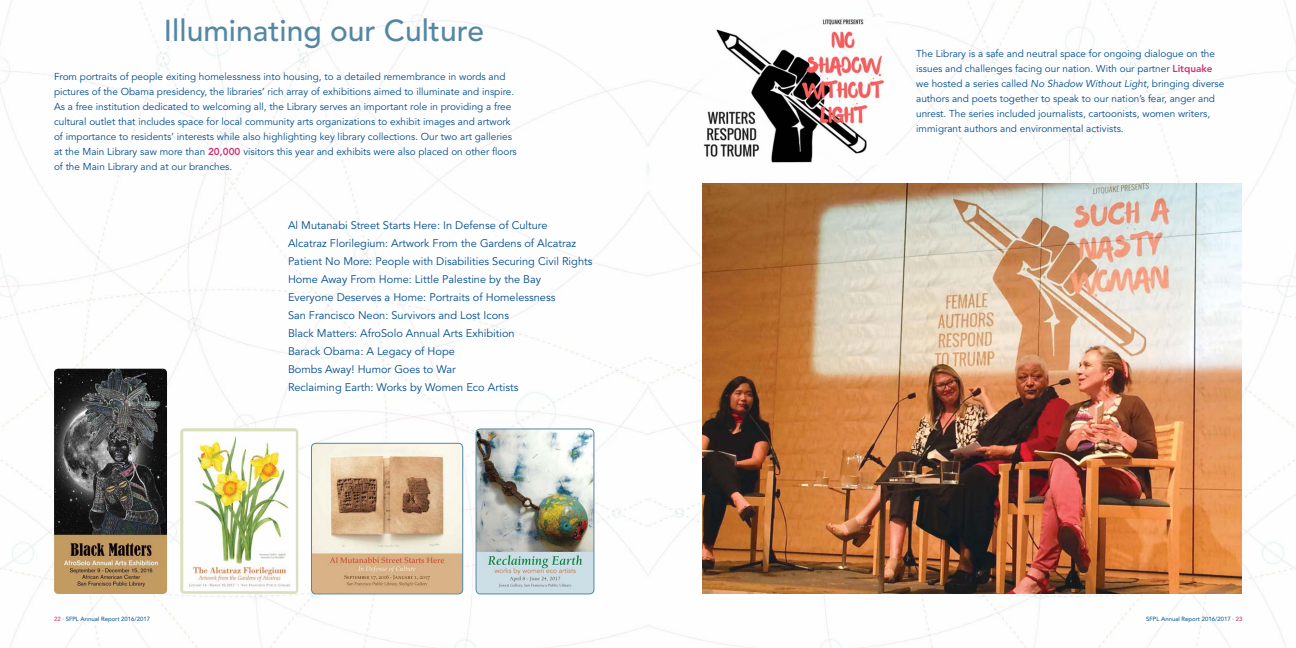
<style>
.page{position:relative;width:1296px;height:648px;background:#fff}
.page>*{position:absolute;margin:0;border:0;box-sizing:border-box;transform-origin:0 0}
.t1{font:500 30px "Avenir";color:#5487a4}
.t2{font:11px "Avenir";color:#004c8e}
.t3{font:10px/15px "Avenir";color:#004c8e}
.t4{font:6px "Avenir";color:#004c8e}
.s1{font-weight:800;color:#ce3375}
.s2{font-style:italic}
.s3{font-weight:500;color:#ce3375}
</style>
<div class="page">
<img style="left:0;top:0;width:1296px;height:648px">
<img style="left:180px;top:428px;width:118px;height:166px">
<img style="left:54px;top:369px;width:113px;height:225px">
<img style="left:476px;top:429px;width:118px;height:165px">
<div style="left:476px;top:429px;width:118px;height:165px;border:1px solid #5487a4;border-radius:4px"></div>
<img style="left:312px;top:443px;width:151px;height:151px">
<div style="left:311px;top:443px;width:152px;height:151px;border:1px solid #5487a4;border-radius:4px"></div>
<img style="left:702px;top:183px;width:540px;height:411px">
<img style="left:702px;top:18px;width:184px;height:147px">
<p class="t1" style="left:164px;top:13px;width:322px">Illuminating our Culture</p>
<p class="t3" style="left:54px;top:69px;width:464px">From portraits of people exiting homelessness into housing, to a detailed remembrance in words and pictures of the Obama presidency, the libraries’ rich array of exhibitions aimed to illuminate and inspire.<br>As a free institution dedicated to welcoming all, the Library serves an important role in providing a free cultural outlet that includes space for local community arts organizations to exhibit images and artwork of importance to residents’ interests while also highlighting key library collections. Our two art galleries at the Main Library saw more than <span class="s1">20,000</span> visitors this year and exhibits were also placed on other floors of the Main Library and at our branches.</p>
<p class="t2" style="left:288px;top:218px;width:261px">Al Mutanabi Street Starts Here: In Defense of Culture</p>
<p class="t2" style="left:288px;top:236px;width:290px">Alcatraz Florilegium: Artwork From the Gardens of Alcatraz</p>
<p class="t2" style="left:288px;top:254px;width:306px">Patient No More: People with Disabilities Securing Civil Rights</p>
<p class="t2" style="left:288px;top:272px;width:255px">Home Away From Home: Little Palestine by the Bay</p>
<p class="t2" style="left:288px;top:290px;width:269px">Everyone Deserves a Home: Portraits of Homelessness</p>
<p class="t2" style="left:288px;top:308px;width:223px">San Francisco Neon: Survivors and Lost Icons</p>
<p class="t2" style="left:288px;top:326px;width:228px">Black Matters: AfroSolo Annual Arts Exhibition</p>
<p class="t2" style="left:288px;top:344px;width:168px">Barack Obama: A Legacy of Hope</p>
<p class="t2" style="left:288px;top:362px;width:169px">Bombs Away! Humor Goes to War</p>
<p class="t2" style="left:288px;top:380px;width:232px">Reclaiming Earth: Works by Women Eco Artists</p>
<p class="t3" style="left:916px;top:46px;width:300px">The Library is a safe and neutral space for ongoing dialogue on the issues and challenges facing our nation. With our partner <span class="s1">Litquake</span></p>
<p class="t3" style="left:916px;top:76px;width:310px">we hosted a series called <span class="s2">No Shadow Without Light</span>, bringing diverse</p>
<p class="t3" style="left:916px;top:91px;width:300px">authors and poets together to speak to our nation’s fear, anger and</p>
<p class="t3" style="left:916px;top:106px;width:295px">unrest. The series included journalists, cartoonists, women writers,</p>
<p class="t3" style="left:916px;top:121px;width:209px">immigrant authors and environmental activists.</p>
<p class="t4" style="left:54px;top:616px;width:98px"><span class="s3">22</span> · SFPL Annual Report 2016/2017</p>
<p class="t4" style="left:1146px;top:616px;width:98px">SFPL Annual Report 2016/2017 · <span class="s3">23</span></p>
</div>
